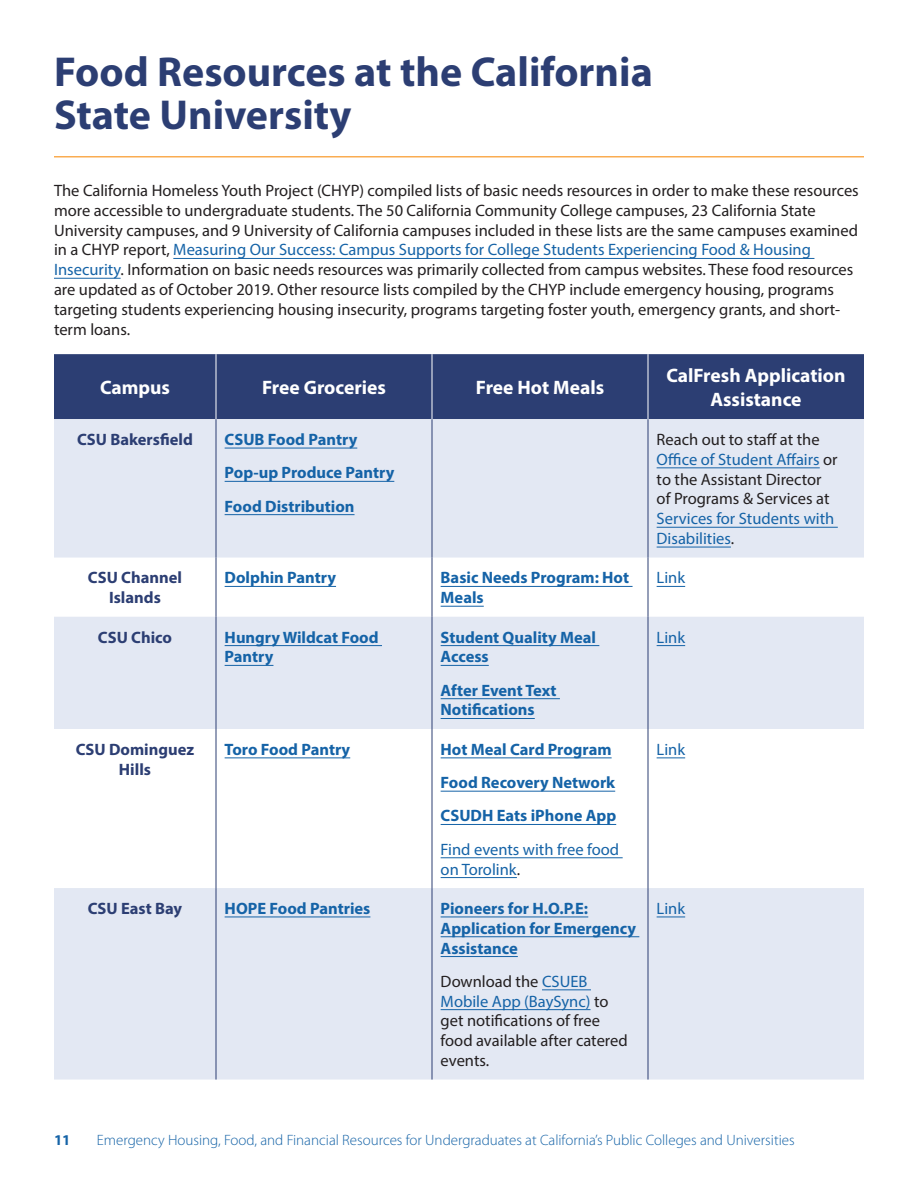
<style>
.page{position:relative;width:918px;height:1188px;background:#fff}
.page>*{position:absolute;margin:0;border:0;box-sizing:border-box;transform-origin:0 0}
.Heading{font:700 42px/43.5px "Myriad Pro";color:#2c3e73}
.Body{font:700 19.5px/23.4px "Myriad Pro";color:#fff;text-align:center}
.Body-2{font:16.5px/19.8px "Myriad Pro";color:#231f20}
.Body-3{font:700 16.5px/19.8px "Myriad Pro";color:#1563a7}
.Body-4{font:700 16.5px/19.8px "Myriad Pro";color:#2c3e73;text-align:center}
.Body-5{font:16.5px/19.8px "Myriad Pro";color:#1563a7}
.t1{font:300 15px "Myriad Pro";color:#1563a7}
.t2{font:700 15px "Myriad Pro";color:#1563a7}
.s1{color:#1563a7}
.s2{color:#231f20}
</style>
<div class="page">
<hr style="left:54px;top:156px;width:810px;height:2px;background:#faac51">
<hr style="left:173px;top:258px;width:641px;height:1px;background:#1563a7">
<hr style="left:54px;top:278px;width:67px;height:1px;background:#1563a7">
<div style="left:54px;top:354px;width:810px;height:65px;background:#2c3e73"></div>
<svg style="left:54px;top:419px;width:810px;height:661px;fill:#e3e8f3"></svg>
<hr style="left:432px;top:419px;width:1px;height:139px;background:#2c3e73">
<hr style="left:432px;top:558px;width:1px;height:59px;background:#2c3e73">
<hr style="left:432px;top:617px;width:1px;height:112px;background:#2c3e73">
<hr style="left:432px;top:729px;width:1px;height:159px;background:#2c3e73">
<hr style="left:432px;top:888px;width:1px;height:192px;background:#2c3e73">
<hr style="left:216px;top:354px;width:1px;height:65px;background:#fff">
<hr style="left:216px;top:419px;width:1px;height:139px;background:#2c3e73">
<hr style="left:648px;top:419px;width:1px;height:139px;background:#2c3e73">
<hr style="left:216px;top:558px;width:1px;height:59px;background:#2c3e73">
<hr style="left:648px;top:558px;width:1px;height:59px;background:#2c3e73">
<hr style="left:216px;top:617px;width:1px;height:112px;background:#2c3e73">
<hr style="left:648px;top:617px;width:1px;height:112px;background:#2c3e73">
<hr style="left:216px;top:729px;width:1px;height:159px;background:#2c3e73">
<hr style="left:648px;top:729px;width:1px;height:159px;background:#2c3e73">
<hr style="left:216px;top:888px;width:1px;height:192px;background:#2c3e73">
<hr style="left:648px;top:888px;width:1px;height:192px;background:#2c3e73">
<hr style="left:432px;top:354px;width:1px;height:65px;background:#fff">
<hr style="left:648px;top:354px;width:1px;height:65px;background:#fff">
<hr style="left:225px;top:448px;width:132px;height:1px;background:#1563a7">
<hr style="left:225px;top:481px;width:169px;height:1px;background:#1563a7">
<hr style="left:225px;top:514px;width:130px;height:1px;background:#1563a7">
<hr style="left:657px;top:467px;width:163px;height:1px;background:#1563a7">
<hr style="left:657px;top:527px;width:181px;height:1px;background:#1563a7">
<hr style="left:657px;top:547px;width:74px;height:1px;background:#1563a7">
<hr style="left:225px;top:586px;width:111px;height:1px;background:#1563a7">
<hr style="left:441px;top:586px;width:192px;height:1px;background:#1563a7">
<hr style="left:441px;top:606px;width:43px;height:1px;background:#1563a7">
<svg style="left:657px;top:586px;width:28px;height:1px"></svg>
<hr style="left:225px;top:645px;width:157px;height:1px;background:#1563a7">
<hr style="left:225px;top:665px;width:48px;height:1px;background:#1563a7">
<hr style="left:441px;top:645px;width:158px;height:1px;background:#1563a7">
<hr style="left:441px;top:665px;width:48px;height:1px;background:#1563a7">
<hr style="left:441px;top:698px;width:119px;height:1px;background:#1563a7">
<hr style="left:441px;top:718px;width:94px;height:1px;background:#1563a7">
<svg style="left:657px;top:645px;width:28px;height:1px"></svg>
<hr style="left:225px;top:757px;width:125px;height:1px;background:#1563a7">
<hr style="left:441px;top:757px;width:171px;height:1px;background:#1563a7">
<hr style="left:441px;top:791px;width:174px;height:1px;background:#1563a7">
<hr style="left:441px;top:824px;width:175px;height:1px;background:#1563a7">
<hr style="left:441px;top:857px;width:182px;height:1px;background:#1563a7">
<hr style="left:441px;top:877px;width:76px;height:1px;background:#1563a7">
<svg style="left:657px;top:757px;width:28px;height:1px"></svg>
<hr style="left:225px;top:917px;width:145px;height:1px;background:#1563a7">
<hr style="left:441px;top:917px;width:147px;height:1px;background:#1563a7">
<hr style="left:441px;top:936px;width:198px;height:1px;background:#1563a7">
<hr style="left:441px;top:956px;width:77px;height:1px;background:#1563a7">
<hr style="left:542px;top:989px;width:49px;height:1px;background:#1563a7">
<hr style="left:441px;top:1009px;width:150px;height:1px;background:#1563a7">
<svg style="left:657px;top:917px;width:28px;height:1px"></svg>
<p class="Heading" style="left:54px;top:48px;width:600px">Food Resources at the California<br>State University</p>
<p class="Body-2" style="left:54px;top:180px;width:806px">The California Homeless Youth Project (CHYP) compiled lists of basic needs resources in order to make these resources more accessible to undergraduate students. The 50 California Community College campuses, 23 California State University campuses, and 9 University of California campuses included in these lists are the same campuses examined in a CHYP report, <span class="s1">Measuring Our Success: Campus Supports for College Students Experiencing Food &amp; Housing Insecurity</span>. Information on basic needs resources was primarily collected from campus websites. These food resources are updated as of October 2019. Other resource lists compiled by the CHYP include emergency housing, programs targeting students experiencing housing insecurity, programs targeting foster youth, emergency grants, and short&shy;term loans.</p>
<p class="Body" style="left:100px;top:375px;width:71px">Campus</p>
<p class="Body" style="left:262px;top:375px;width:125px">Free Groceries</p>
<p class="Body" style="left:476px;top:375px;width:130px">Free Hot Meals</p>
<p class="Body" style="left:666px;top:363px;width:181px">CalFresh Application<br>Assistance</p>
<p class="Body-4" style="left:77px;top:429px;width:117px">CSU Bakersfield</p>
<p class="Body-3" style="left:225px;top:429px;width:134px">CSUB Food Pantry</p>
<p class="Body-3" style="left:225px;top:462px;width:171px">Pop-up Produce Pantry</p>
<p class="Body-3" style="left:225px;top:496px;width:131px">Food Distribution</p>
<p class="Body-2" style="left:657px;top:429px;width:183px">Reach out to staff at the<br><span class="s1">Office of Student Affairs</span> or to the Assistant Director of Programs &amp; Services at<br><span class="s1">Services for Students with<br>Disabilities</span>.</p>
<p class="Body-4" style="left:88px;top:567px;width:96px">CSU Channel<br>Islands</p>
<p class="Body-3" style="left:225px;top:567px;width:113px">Dolphin Pantry</p>
<p class="Body-3" style="left:441px;top:567px;width:190px">Basic Needs Program: Hot<br>Meals</p>
<p class="Body-5" style="left:657px;top:568px;width:30px">Link</p>
<p class="Body-4" style="left:98px;top:627px;width:76px">CSU Chico</p>
<p class="Body-3" style="left:225px;top:627px;width:156px">Hungry Wildcat Food<br>Pantry</p>
<p class="Body-3" style="left:441px;top:627px;width:157px">Student Quality Meal<br>Access</p>
<p class="Body-3" style="left:441px;top:680px;width:117px">After Event Text<br>Notifications</p>
<p class="Body-5" style="left:657px;top:627px;width:30px">Link</p>
<p class="Body-4" style="left:76px;top:739px;width:120px">CSU Dominguez<br>Hills</p>
<p class="Body-3" style="left:225px;top:739px;width:127px">Toro Food Pantry</p>
<p class="Body-3" style="left:441px;top:739px;width:172px">Hot Meal Card Program</p>
<p class="Body-3" style="left:441px;top:772px;width:176px">Food Recovery Network</p>
<p class="Body-3" style="left:441px;top:805px;width:177px">CSUDH Eats iPhone App</p>
<p class="Body-5" style="left:441px;top:839px;width:180px">Find events with free food on Torolink<span class="s2">.</span></p>
<p class="Body-4" style="left:88px;top:898px;width:96px">CSU East Bay</p>
<p class="Body-3" style="left:225px;top:898px;width:147px">HOPE Food Pantries</p>
<p class="Body-3" style="left:441px;top:898px;width:149px">Pioneers for H.O.P.E:</p>
<p class="Body-3" style="left:441px;top:918px;width:197px">Application for Emergency<br>Assistance</p>
<p class="Body-2" style="left:441px;top:971px;width:189px">Download the <span class="s1">CSUEB<br>Mobile App (BaySync)</span> to get notifications of free food available after catered events.</p>
<p class="Body-5" style="left:657px;top:739px;width:30px">Link</p>
<p class="Body-5" style="left:657px;top:898px;width:30px">Link</p>
<p class="t2" style="left:54px;top:1130px;width:18px">11</p>
<p class="t1" style="left:97px;top:1132px;width:699px">Emergency Housing, Food, and Financial Resources for Undergraduates at California’s Public Colleges and Universities</p>
</div>
